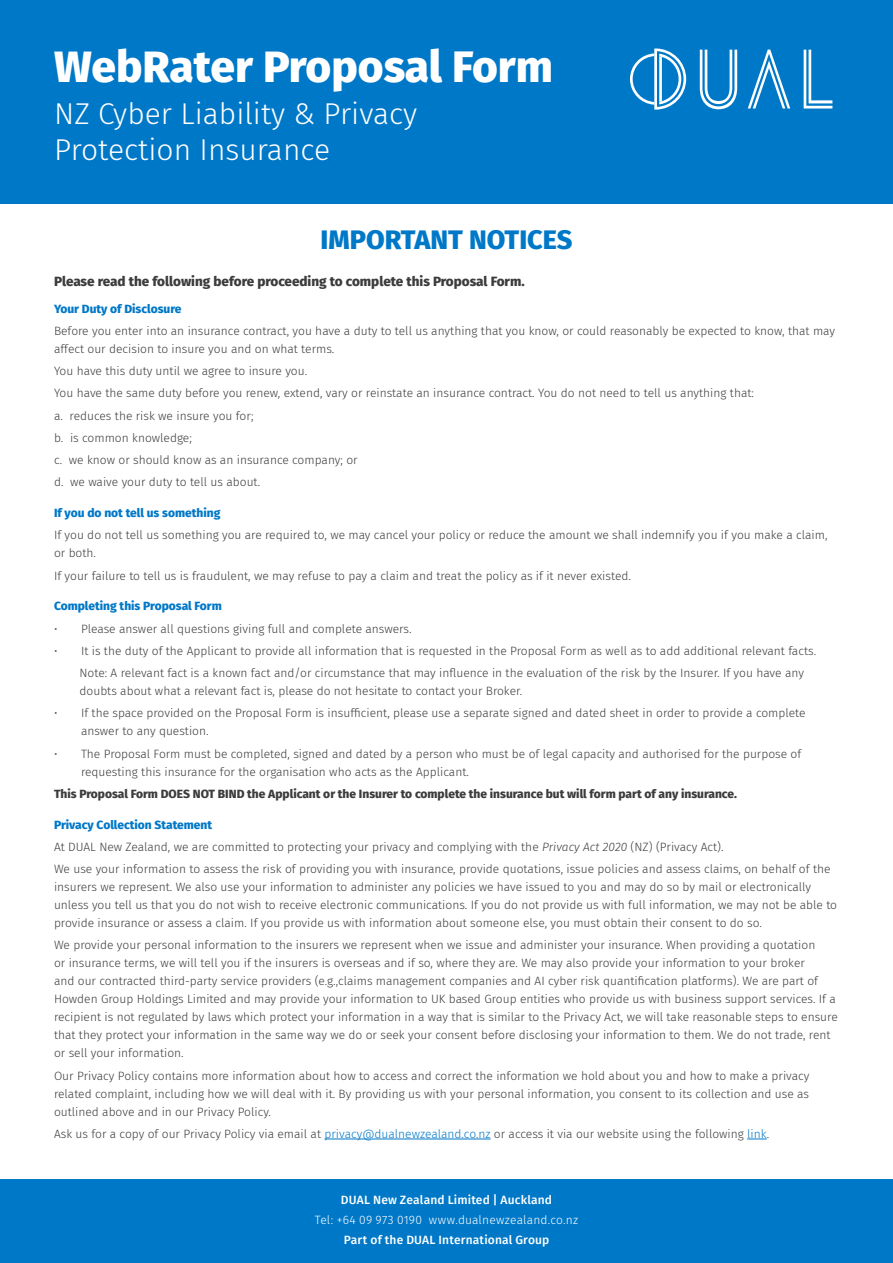
<style>
.page{position:relative;width:893px;height:1263px;background:#fff}
.page>*{position:absolute;margin:0;border:0;box-sizing:border-box;transform-origin:0 0}
.t1{font:800 44.25px "Fira Sans";color:#fff}
.t2{font:300 30px/36px "Fira Sans";color:#fff}
.t3{font:800 27px "Fira Sans";color:#0078c8}
.t4{font:800 13.5px "Fira Sans";color:#3c3c3c}
.t5{font:300 12px/18px "Fira Sans";color:#3c3c3c}
.t6{font:800 12px "Fira Sans";color:#3c3c3c}
.t7{font:800 12px "Fira Sans";color:#0078c8}
.t8{font:500 12px "Fira Sans";letter-spacing:.015em;color:#fff}
.t9{font:300 12px "Fira Sans";letter-spacing:.015em;color:#fff}
.s1{font-weight:800;color:#0078c8}
.s2{font-style:italic}
.s3{color:#0078c8}
</style>
<div class="page">
<hr style="left:324px;top:1139px;width:167px;height:1px;background:#0078c8">
<svg style="left:747px;top:1139px;width:20px;height:1px"></svg>
<div style="left:0;top:0;width:893px;height:203px;background:#0078c8"></div>
<svg style="left:804px;top:50px;width:28px;height:58px"></svg>
<svg style="left:700px;top:50px;width:37px;height:59px"></svg>
<svg style="left:748px;top:50px;width:42px;height:58px"></svg>
<svg style="left:630px;top:48px;width:56px;height:62px"></svg>
<div style="left:0;top:1180px;width:893px;height:83px;background:#0078c8"></div>
<h1 class="t1" style="left:54px;top:28px;width:500px">WebRater Proposal Form</h1>
<h2 class="t2" style="left:54px;top:96px;width:364px">NZ Cyber Liability &amp; Privacy<br>Protection Insurance</h2>
<h3 class="t3" style="left:321px;top:216px;width:253px">IMPORTANT NOTICES</h3>
<p class="t4" style="left:54px;top:270px;width:472px">Please read the following before proceeding to complete this Proposal Form.</p>
<p class="t7" style="left:54px;top:298px;width:129px">Your Duty of Disclosure</p>
<p class="t5" style="left:54px;top:322px;width:783px">Before you enter into an insurance contract, you have a duty to tell us anything that you know, or could reasonably be expected to know, that may affect our decision to insure you and on what terms.</p>
<p class="t5" style="left:54px;top:360px;width:702px;line-height:22.2px">You have this duty until we agree to insure you.<br>You have the same duty before you renew, extend, vary or reinstate an insurance contract. You do not need to tell us anything that: a. reduces the risk we insure you for;<br>b. is common knowledge;<br>c. we know or should know as an insurance company; or<br>d. we waive your duty to tell us about.</p>
<p class="t7" style="left:54px;top:503px;width:168px">If you do not tell us something</p>
<p class="t5" style="left:54px;top:526px;width:775px">If you do not tell us something you are required to, we may cancel your policy or reduce the amount we shall indemnify you if you make a claim, or both.</p>
<p class="t5" style="left:54px;top:566px;width:578px">If your failure to tell us is fraudulent, we may refuse to pay a claim and treat the policy as if it never existed.</p>
<p class="t7" style="left:54px;top:596px;width:169px">Completing this Proposal Form</p>
<p class="t5" style="left:54px;top:619px;width:359px">• Please answer all questions giving full and complete answers.</p>
<p class="t5" style="left:80px;top:640px;width:738px;line-height:22.2px;text-indent:-26px">• It is the duty of the Applicant to provide all information that is requested in the Proposal Form as well as to add additional relevant facts.<br>Note: A relevant fact is a known fact and/or circumstance that may influence in the evaluation of the risk by the Insurer. If you have any</p>
<p class="t5" style="left:80px;top:682px;width:444px">doubts about what a relevant fact is, please do not hesitate to contact your Broker.</p>
<p class="t5" style="left:81px;top:704px;width:726px;text-indent:-27px">• If the space provided on the Proposal Form is insufficient, please use a separate signed and dated sheet in order to provide a complete answer to any question.</p>
<p class="t5" style="left:81px;top:744px;width:722px;text-indent:-27px">• The Proposal Form must be completed, signed and dated by a person who must be of legal capacity and authorised for the purpose of requesting this insurance for the organisation who acts as the Applicant.</p>
<p class="t6" style="left:54px;top:783px;width:684px">This Proposal Form DOES NOT BIND the Applicant or the Insurer to complete the insurance but will form part of any insurance.</p>
<p class="t5" style="left:54px;top:813px;width:778px;line-height:22.2px"><span class="s1">Privacy Collection Statement<br></span>At DUAL New Zealand, we are committed to protecting your privacy and complying with the <span class="s2">Privacy Act 2020</span> (NZ) (Privacy Act).<br>We use your information to assess the risk of providing you with insurance, provide quotations, issue policies and assess claims, on behalf of the</p>
<p class="t5" style="left:54px;top:878px;width:785px">insurers we represent. We also use your information to administer any policies we have issued to you and may do so by mail or electronically unless you tell us that you do not wish to receive electronic communications. If you do not provide us with full information, we may not be able to provide insurance or assess a claim. If you provide us with information about someone else, you must obtain their consent to do so.</p>
<p class="t5" style="left:54px;top:936px;width:785px">We provide your personal information to the insurers we represent when we issue and administer your insurance. When providing a quotation<br>or insurance terms, we will tell you if the insurers is overseas and if so, where they are. We may also provide your information to your broker<br>and our contracted third-party service providers (e.g.,claims management companies and AI cyber risk quantification platforms). We are part of Howden Group Holdings Limited and may provide your information to UK based Group entities who provide us with business support services. If a recipient is not regulated by laws which protect your information in a way that is similar to the Privacy Act, we will take reasonable steps to ensure that they protect your information in the same way we do or seek your consent before disclosing your information to them. We do not trade, rent or sell your information.</p>
<p class="t5" style="left:54px;top:1066px;width:757px;text-align:justify">Our Privacy Policy contains more information about how to access and correct the information we hold about you and how to make a privacy related complaint, including how we will deal with it. By providing us with your personal information, you consent to its collection and use as outlined above and in our Privacy Policy.</p>
<p class="t5" style="left:54px;top:1125px;width:717px">Ask us for a copy of our Privacy Policy via email at <span class="s3">privacy@dualnewzealand.co.nz</span> or access it via our website using the following <span class="s3">link</span>.</p>
<p class="t8" style="left:341px;top:1190px;width:213px">DUAL New Zealand Limited | Auckland</p>
<p class="t9" style="left:315px;top:1212px;width:265px">Tel: +64 09 973 0190 www.dualnewzealand.co.nz</p>
<p class="t8" style="left:344px;top:1230px;width:207px">Part of the DUAL International Group</p>
</div>
